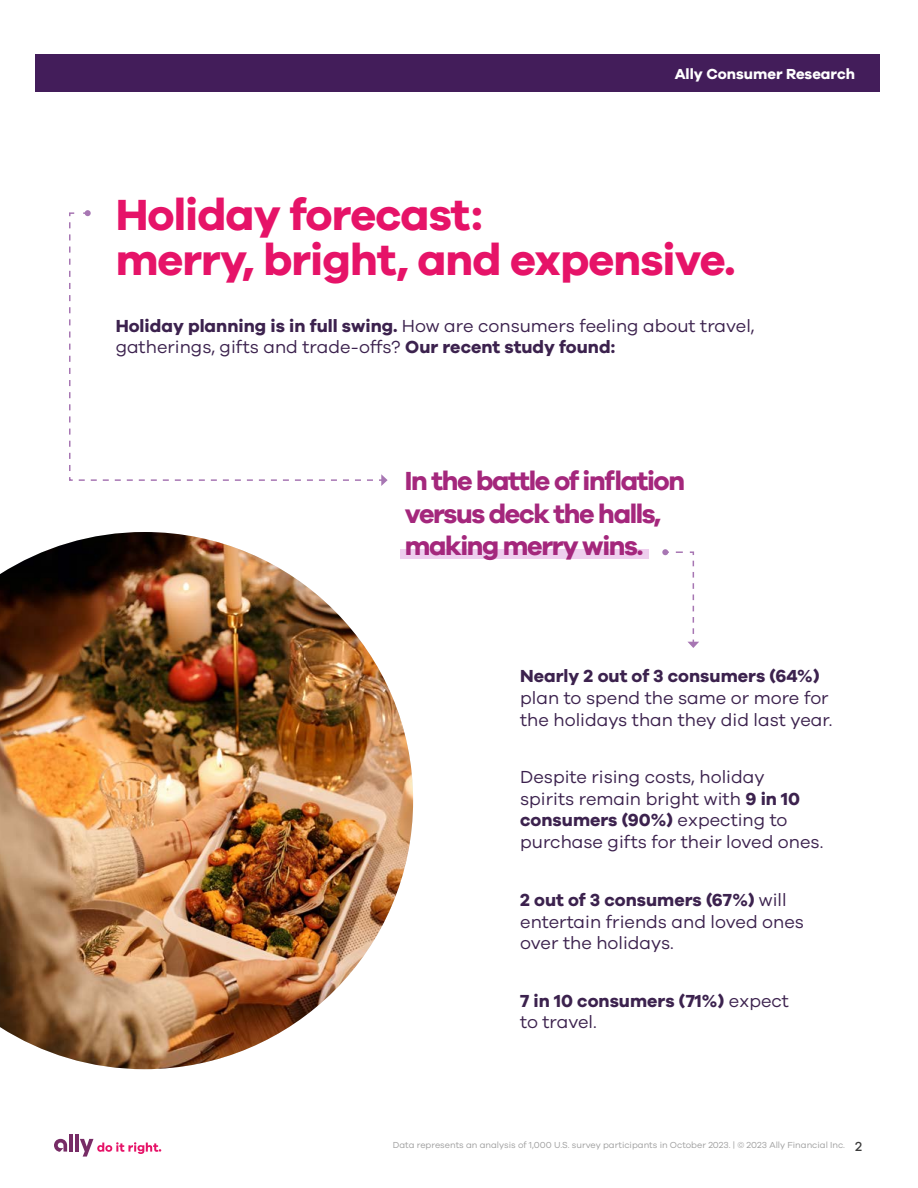
<style>
.page{position:relative;width:918px;height:1188px;background:#fff}
.page>*{position:absolute;margin:0;border:0;box-sizing:border-box;transform-origin:0 0}
.t1{font:700 45px/45px "Galano Grotesque";letter-spacing:-.02em;color:#e61368}
.t2{font:700 27px/32.4px "Galano Grotesque";letter-spacing:-.05em;color:#a4277c}
.t3{font:18px/21.6px "Galano Grotesque";color:#3c224e}
.t4{font:700 18px/21.6px "Galano Grotesque";color:#3c224e}
.t5{font:700 15px "Galano Grotesque";color:#fff}
.t6{font:9px "Galano Grotesque";color:#9e9e9e}
.s1{font-weight:700}
.s2{font-weight:400}
.s3{font-weight:500;font-size:13.5px;color:#3c3c3c}
</style>
<div class="page">
<hr style="left:69px;top:1134px;width:4px;height:18px;background:#772c66">
<hr style="left:75px;top:1134px;width:4px;height:18px;background:#772c66">
<svg style="left:54px;top:1139px;width:13px;height:13px"></svg>
<svg style="left:80px;top:1139px;width:81px;height:18px"></svg>
<div style="left:36px;top:54px;width:844px;height:37px;background:#431d5a"></div>
<div style="left:400px;top:549px;width:249px;height:10px;background:#eecfee"></div>
<svg style="left:85px;top:210px;width:6px;height:6px"></svg>
<svg style="left:79px;top:474px;width:309px;height:12px"></svg>
<img style="left:0;top:532px;width:413px;height:537px">
<svg style="left:662px;top:549px;width:37px;height:99px"></svg>
<p class="t5" style="left:675px;top:65px;width:182px">Ally Consumer Research</p>
<h1 class="t1" style="left:116px;top:190px;width:621px">Holiday forecast:<br>merry, bright, and expensive.</h1>
<p class="t3" style="left:116px;top:315px;width:640px;line-height:21px"><span class="s1">Holiday planning is in full swing.</span> How are consumers feeling about travel, gatherings, gifts and trade-offs? <span class="s1">Our recent study found:</span></p>
<h2 class="t2" style="left:405px;top:464px;width:282px">In the battle of inflation versus deck the halls, making merry wins.</h2>
<p class="t4" style="left:520px;top:665px;width:301px">Nearly 2 out of 3 consumers (64%)</p>
<p class="t3" style="left:520px;top:687px;width:314px">plan to spend the same or more for the holidays than they did last year.</p>
<p class="t3" style="left:520px;top:766px;width:305px">Despite rising costs, holiday<br>spirits remain bright with <span class="s1">9 in 10 consumers (90%)</span> expecting to purchase gifts for their loved ones.</p>
<p class="t3" style="left:520px;top:889px;width:285px"><span class="s1">2 out of 3 consumers (67%)</span> will entertain friends and loved ones over the holidays.</p>
<p class="t4" style="left:520px;top:989px;width:270px">7 in 10 consumers (71%) <span class="s2">expect to travel.</span></p>
<p class="t6" style="left:393px;top:1140px;width:471px">Data represents an analysis of 1,000 U.S. survey participants in October 2023. | © 2023 Ally Financial Inc. <span class="s3">2</span></p>
</div>
